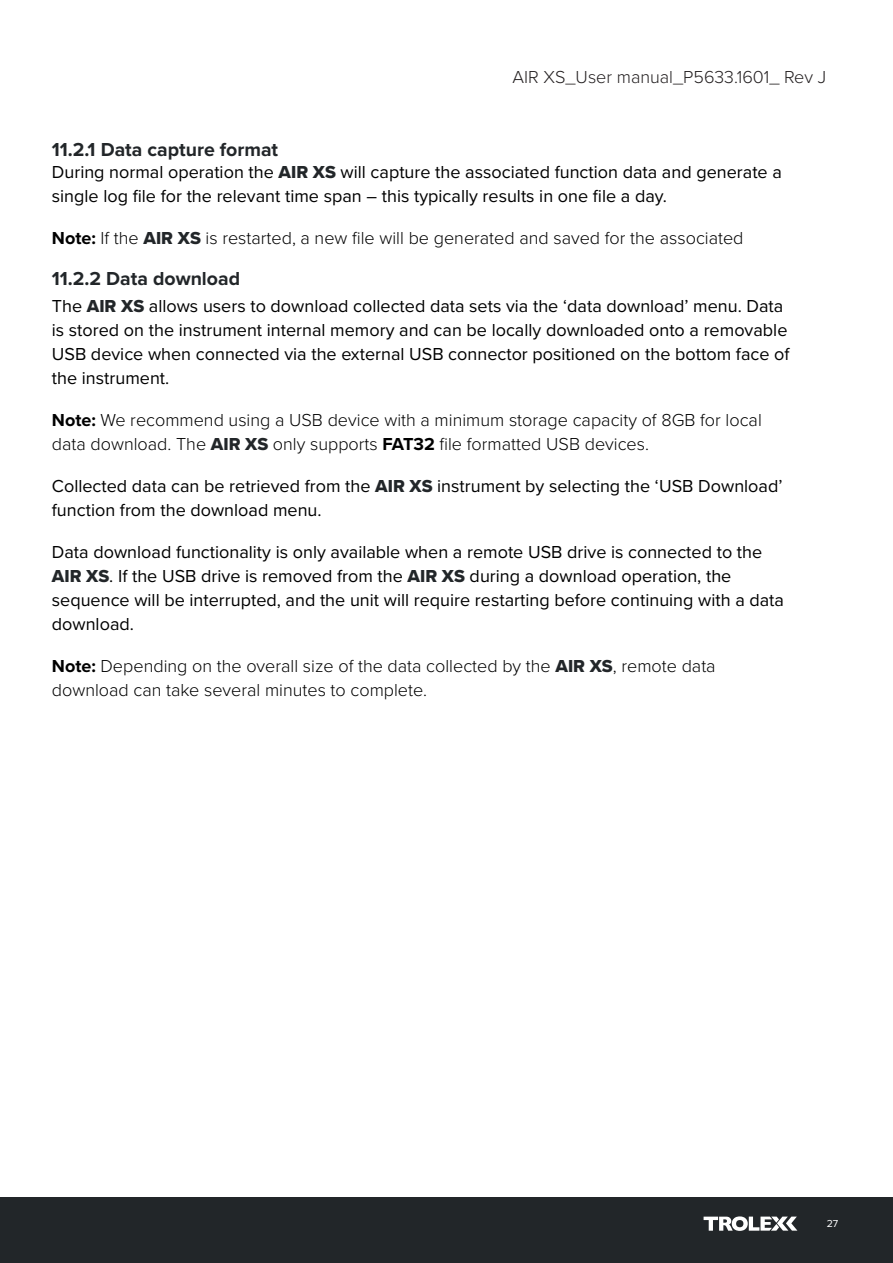
<style>
.page{position:relative;width:893px;height:1263px;background:#fff}
.page>*{position:absolute;margin:0;border:0;box-sizing:border-box;transform-origin:0 0}
.t1{font:700 19.5px "Proxima Nova";color:#222629}
.t2{font:18px/24px "Proxima Nova";color:#000}
.t3{font:300 18px/24px "Proxima Nova";color:#000}
.t4{font:300 18px "Proxima Nova";color:#231f20}
.t5{font:10.5px "Proxima Nova";color:#fff}
.s1{font-family:"Proxima Nova Extrabld";color:#222629}
.s2{font-weight:700}
.s3{font-family:"Proxima Nova Extrabld";font-weight:400;color:#222629}
</style>
<div class="page">
<div style="left:0;top:1197px;width:893px;height:66px;background:#222629"></div>
<svg style="left:704px;top:1216px;width:93px;height:15px"></svg>
<p class="t1" style="left:52px;top:140px;width:228px">11.2.1 Data capture format</p>
<p class="t4" style="left:512px;top:68px;width:315px">AIR XS_User manual_P5633.1601_ Rev J</p>
<p class="t2" style="left:52px;top:160px;width:731px">During normal operation the <span class="s1">AIR XS</span> will capture the associated function data and generate a single log file for the relevant time span – this typically results in one file a day.</p>
<p class="t3" style="left:52px;top:226px;width:693px"><span class="s2">Note:</span> If the <span class="s3">AIR XS</span> is restarted, a new file will be generated and saved for the associated</p>
<p class="t1" style="left:52px;top:269px;width:190px">11.2.2 Data download</p>
<p class="t2" style="left:52px;top:295px;width:739px">The <span class="s1">AIR XS</span> allows users to download collected data sets via the ‘data download’ menu. Data is stored on the instrument internal memory and can be locally downloaded onto a removable USB device when connected via the external USB connector positioned on the bottom face of the instrument.</p>
<p class="t3" style="left:52px;top:409px;width:711px"><span class="s2">Note:</span> We recommend using a USB device with a minimum storage capacity of 8GB for local data download. The <span class="s3">AIR XS</span> only supports <span class="s2">FAT32</span> file formatted USB devices.</p>
<p class="t2" style="left:52px;top:475px;width:732px">Collected data can be retrieved from the <span class="s1">AIR XS</span> instrument by selecting the ‘USB Download’ function from the download menu.</p>
<p class="t2" style="left:52px;top:541px;width:734px">Data download functionality is only available when a remote USB drive is connected to the <span class="s1">AIR XS</span>. If the USB drive is removed from the <span class="s1">AIR XS</span> during a download operation, the sequence will be interrupted, and the unit will require restarting before continuing with a data download.</p>
<p class="t3" style="left:52px;top:655px;width:665px"><span class="s2">Note:</span> Depending on the overall size of the data collected by the <span class="s3">AIR XS</span>, remote data download can take several minutes to complete.</p>
<p class="t5" style="left:827px;top:1219px;width:13px">27</p>
</div>
